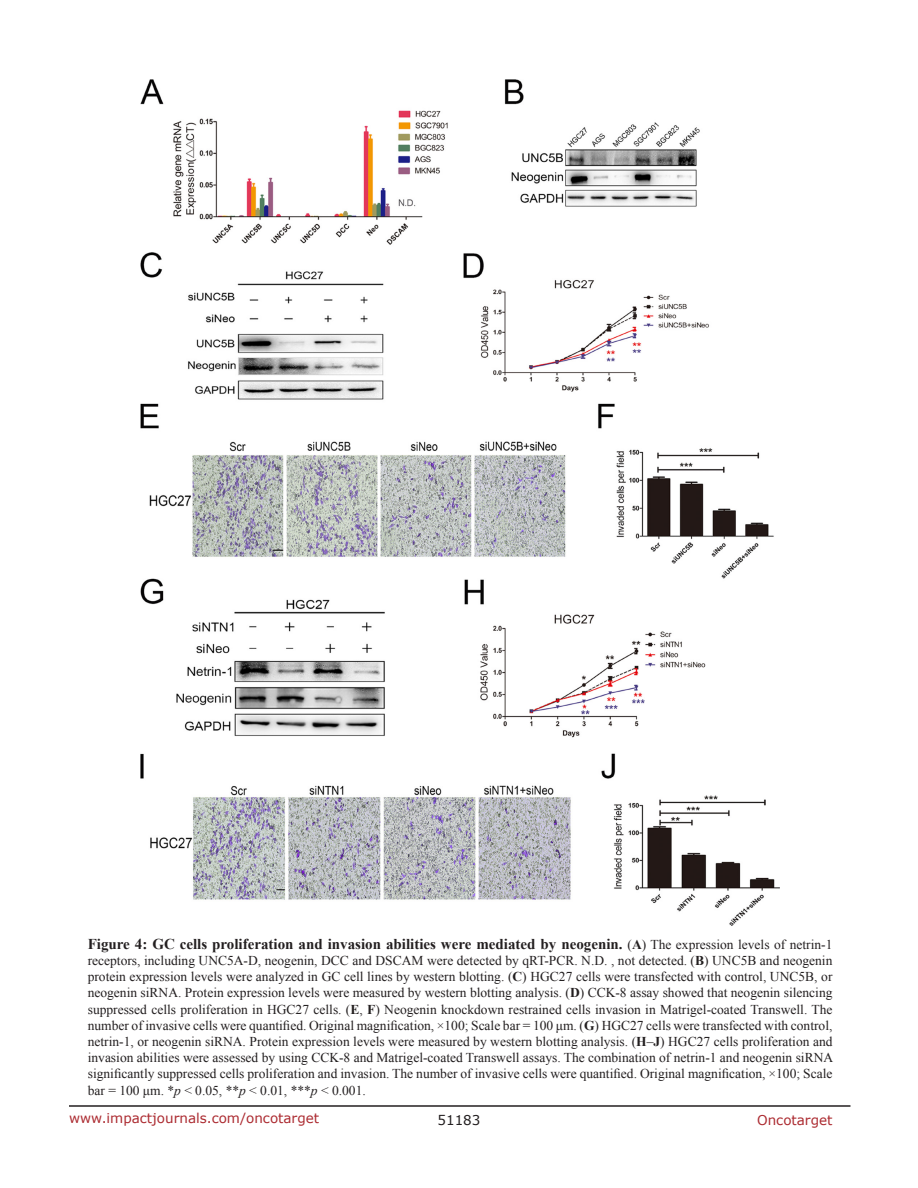
<style>
.page{position:relative;width:918px;height:1188px;background:#fff}
.page>*{position:absolute;margin:0;border:0;box-sizing:border-box;transform-origin:0 0}
.FigureText{font:700 15px "Times New Roman";color:#231f20}
.FigureText-2{font:13.5px/16.2px "Times New Roman";color:#231f20;text-align:justify}
.t1{font:13.5px "Verdana";color:#ac2b31}
.t2{font:13.5px "Verdana";color:#231f20}
.s1{font-weight:400;font-size:13.5px}
.s2{font-size:13.5px}
.s3{font-weight:700}
.s4{font-style:italic}
</style>
<div class="page">
<hr style="left:69px;top:1105px;width:781px;height:2px;background:#231f20">
<img style="left:140px;top:80px;width:639px;height:845px">
<p class="FigureText" style="left:88px;top:933px;width:746px">Figure 4: GC cells proliferation and invasion abilities were mediated by neogenin. <span class="s1">(</span><span class="s2">A</span><span class="s1">) The expression levels of netrin-1</span></p>
<p class="FigureText-2" style="left:88px;top:952px;width:747px">receptors, including UNC5A-D, neogenin, DCC and DSCAM were detected by qRT-PCR. N.D. , not detected. (<span class="s3">B</span>) UNC5B and neogenin protein expression levels were analyzed in GC cell lines by western blotting. (<span class="s3">C</span>) HGC27 cells were transfected with control, UNC5B, or neogenin siRNA. Protein expression levels were measured by western blotting analysis. (<span class="s3">D</span>) CCK-8 assay showed that neogenin silencing suppressed cells proliferation in HGC27 cells. (<span class="s3">E</span>, <span class="s3">F</span>) Neogenin knockdown restrained cells invasion in Matrigel-coated Transwell. The number of invasive cells were quantified. Original magnification, ×100; Scale bar = 100 μm. (<span class="s3">G</span>) HGC27 cells were transfected with control, netrin-1, or neogenin siRNA. Protein expression levels were measured by western blotting analysis. (<span class="s3">H</span>–<span class="s3">J</span>) HGC27 cells proliferation and invasion abilities were assessed by using CCK-8 and Matrigel-coated Transwell assays. The combination of netrin-1 and neogenin siRNA significantly suppressed cells proliferation and invasion. The number of invasive cells were quantified. Original magnification, ×100; Scale bar = 100 μm. *<span class="s4">p</span> &lt; 0.05, **<span class="s4">p</span> &lt; 0.01, ***<span class="s4">p</span> &lt; 0.001.</p>
<p class="t1" style="left:69px;top:1109px;width:252px">www.impactjournals.com/oncotarget</p>
<p class="t2" style="left:438px;top:1111px;width:44px">51183</p>
<p class="t1" style="left:757px;top:1111px;width:77px">Oncotarget</p>
</div>
